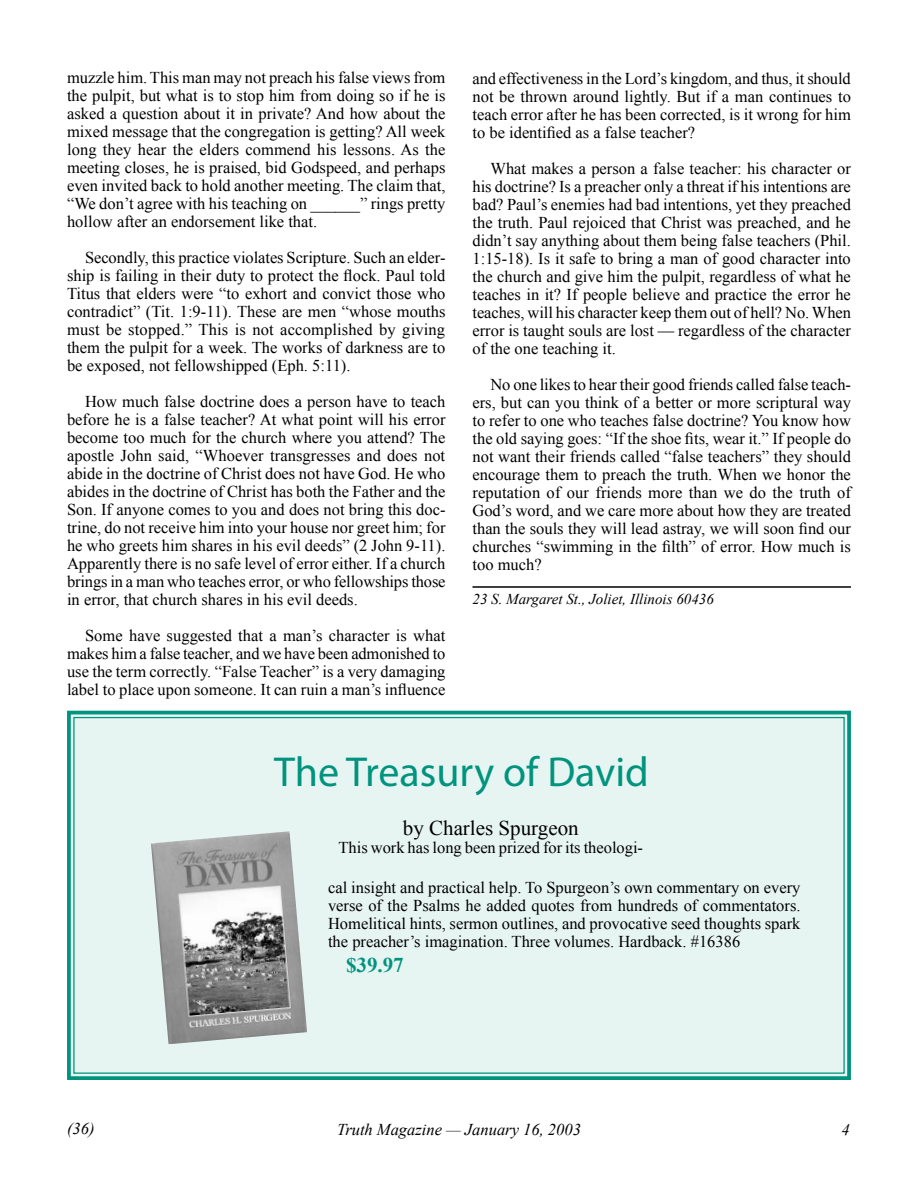
<style>
.page{position:relative;width:918px;height:1188px;background:#fff}
.page>*{position:absolute;margin:0;border:0;box-sizing:border-box;transform-origin:0 0}
.t1{font:42px "Myriad Pro";color:#00937e}
.t2{font:21px "Times New Roman";color:#000}
.t3{font:700 21px "Times New Roman";color:#00937e}
.t4{font:16.5px/18px "Times New Roman";color:#000;text-align:justify}
.t5{font:italic 16.5px "Times New Roman";color:#000}
.t6{font:italic 15px "Times New Roman";color:#000}
</style>
<div class="page">
<hr style="left:472px;top:586px;width:379px;height:2px;background:#000">
<div style="left:67px;top:710px;width:784px;height:370px;background:#e6f4f2"></div>
<img style="left:151px;top:831px;width:156px;height:213px">
<p class="t4" style="left:67px;top:69px;width:380px">muzzle him. This man may not preach his false views from the pulpit, but what is to stop him from doing so if he is asked a question about it in private? And how about the mixed message that the congregation is getting? All week long they hear the elders commend his lessons. As the meeting closes, he is praised, bid Godspeed, and perhaps even invited back to hold another meeting. The claim that, “We don’t agree with his teaching on ______” rings pretty hollow after an endorsement like that.</p>
<p class="t4" style="left:67px;top:249px;width:380px;text-indent:18px">Secondly, this practice violates Scripture. Such an elder&shy;ship is failing in their duty to protect the flock. Paul told Titus that elders were “to exhort and convict those who contradict” (Tit. 1:9-11). These are men “whose mouths must be stopped.” This is not accomplished by giving them the pulpit for a week. The works of darkness are to be exposed, not fellowshipped (Eph. 5:11).</p>
<p class="t4" style="left:67px;top:393px;width:380px;text-indent:18px">How much false doctrine does a person have to teach before he is a false teacher? At what point will his error become too much for the church where you attend? The apostle John said, “Whoever transgresses and does not abide in the doctrine of Christ does not have God. He who abides in the doctrine of Christ has both the Father and the Son. If anyone comes to you and does not bring this doc&shy;trine, do not receive him into your house nor greet him; for he who greets him shares in his evil deeds” (2 John 9-11).<br>Apparently there is no safe level of error either. If a church brings in a man who teaches error, or who fellowships those in error, that church shares in his evil deeds.</p>
<p class="t4" style="left:67px;top:627px;width:380px;text-indent:18px">Some have suggested that a man’s character is what makes him a false teacher, and we have been admonished to use the term correctly. “False Teacher” is a very damaging label to place upon someone. It can ruin a man’s influence</p>
<p class="t4" style="left:472px;top:69px;width:380px">and effectiveness in the Lord’s kingdom, and thus, it should not be thrown around lightly. But if a man continues to teach error after he has been corrected, is it wrong for him to be identified as a false teacher?</p>
<p class="t4" style="left:472px;top:159px;width:380px;text-indent:18px">What makes a person a false teacher: his character or his doctrine? Is a preacher only a threat if his intentions are bad? Paul’s enemies had bad intentions, yet they preached the truth. Paul rejoiced that Christ was preached, and he didn’t say anything about them being false teachers (Phil.<br>1:15-18). Is it safe to bring a man of good character into the church and give him the pulpit, regardless of what he teaches in it? If people believe and practice the error he teaches, will his character keep them out of hell? No. When error is taught souls are lost — regardless of the character of the one teaching it.</p>
<p class="t4" style="left:472px;top:375px;width:380px;text-indent:18px">No one likes to hear their good friends called false teach&shy;ers, but can you think of a better or more scriptural way to refer to one who teaches false doctrine? You know how the old saying goes: “If the shoe fits, wear it.” If people do not want their friends called “false teachers” they should encourage them to preach the truth. When we honor the reputation of our friends more than we do the truth of God’s word, and we care more about how they are treated than the souls they will lead astray, we will soon find our churches “swimming in the filth” of error. How much is too much?</p>
<p class="t6" style="left:472px;top:589px;width:243px">23 S. Margaret St., Joliet, Illinois 60436</p>
<h1 class="t1" style="left:274px;top:746px;width:376px">The Treasury of David</h1>
<p class="t2" style="left:403px;top:813px;width:177px">by Charles Spurgeon</p>
<p class="t4" style="left:339px;top:838px;width:306px">This work has long been prized for its theologi-</p>
<p class="t4" style="left:328px;top:878px;width:474px">cal insight and practical help. To Spurgeon’s own commentary on every verse of the Psalms he added quotes from hundreds of commentators.<br>Homelitical hints, sermon outlines, and provocative seed thoughts spark the preacher’s imagination. Three volumes. Hardback. #16386</p>
<p class="t3" style="left:346px;top:951px;width:59px">$39.97</p>
<p class="t5" style="left:67px;top:1117px;width:29px">(36)</p>
<p class="t5" style="left:337px;top:1118px;width:245px">Truth Magazine — January 16, 2003</p>
<p class="t5" style="left:842px;top:1118px;width:10px">4</p>
</div>
